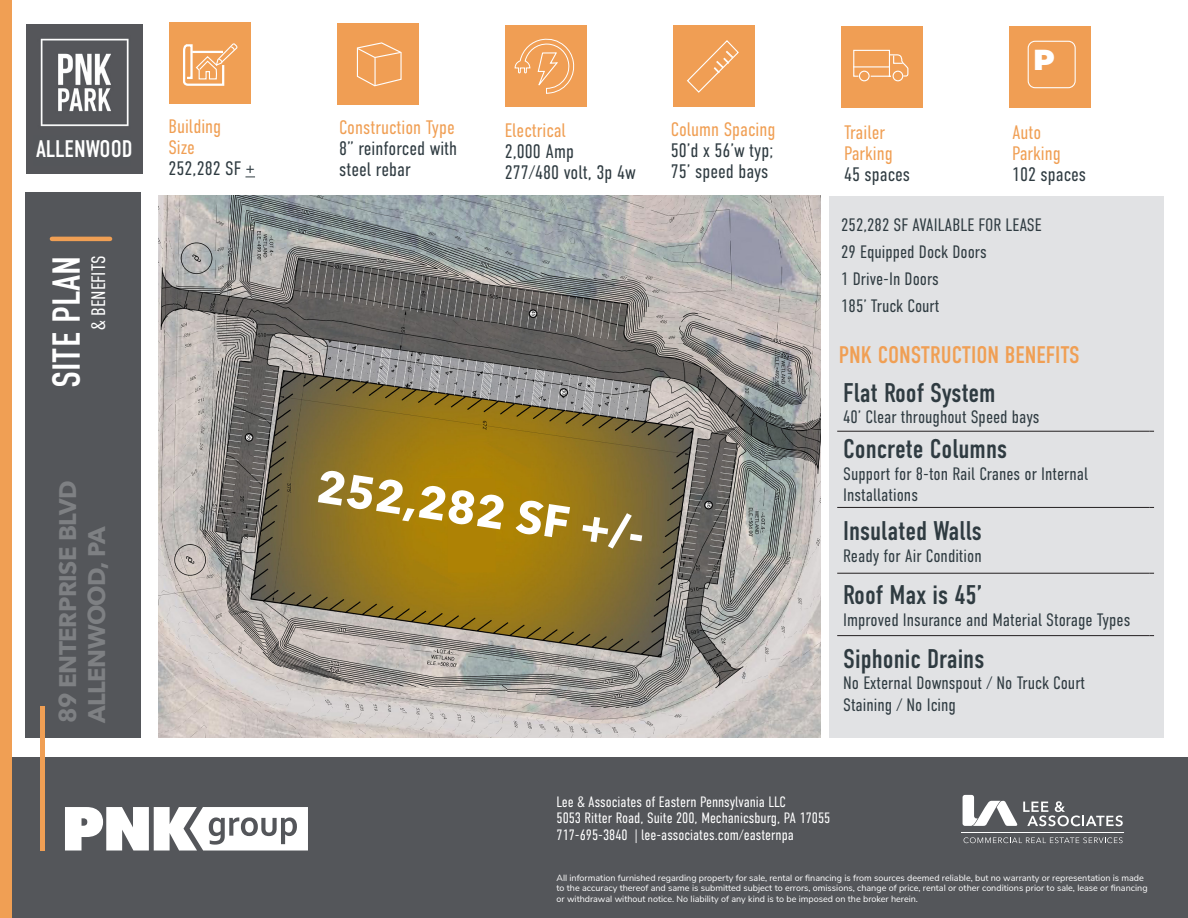
<style>
.page{position:relative;width:1188px;height:918px;background:#fff}
.page>*{position:absolute;margin:0;border:0;box-sizing:border-box;transform-origin:0 0}
.t1{font:700 45.6px "Avenir Next";color:#fff}
.t2{font:39px "DIN Condensed";color:#fff}
.t3{font:900 28.95px "Montserrat";color:#fff}
.t4{font:27px "DIN Condensed";color:#2f3b41}
.t5{font:700 24px "Avenir Next";letter-spacing:-.02em;color:#7e8083}
.t6{font:24px "DIN Condensed";color:#f09f54}
.t7{font:24px "DIN Condensed";color:#fff}
.t8{font:300 19.5px/21px "DIN Condensed";color:#2f3b41}
.t9{font:300 19.5px/21px "DIN Condensed";color:#f09f54}
.t10{font:300 19.5px "DIN Condensed";color:#fff}
.t11{font:300 18px/21.6px "DIN Condensed";color:#2f3b41}
.t12{font:300 15px/16.5px "DIN Condensed";color:#fff}
.Pa2{font:9px/10.8px "Nunito Sans";color:#fff}
</style>
<div class="page">
<div style="left:829px;top:196px;width:335px;height:542px;background:#e1e2e4"></div>
<div style="left:12px;top:758px;width:1176px;height:160px;background:#54565a"></div>
<div style="left:0;top:0;width:12px;height:918px;background:#f09f54"></div>
<div style="left:26px;top:192px;width:115px;height:546px;background:#54565a"></div>
<hr style="left:52px;top:237px;width:58px;height:4px;background:#f09f54">
<svg style="left:65px;top:807px;width:243px;height:44px"></svg>
<div style="left:40px;top:706px;width:5px;height:145px;background:#f09f54"></div>
<img style="left:158px;top:196px;width:662px;height:541px">
<div style="left:447px;top:478px;width:49px;height:95px;background:#ae8205"></div>
<img style="left:26px;top:24px;width:116px;height:149px">
<div style="left:33px;top:135px;width:98px;height:31px;background:#54565a"></div>
<div style="left:169px;top:23px;width:82px;height:81px;background:#f09f54"></div>
<div style="left:337px;top:23px;width:82px;height:81px;background:#f09e54"></div>
<div style="left:673px;top:25px;width:82px;height:82px;background:#f09e54"></div>
<svg style="left:183px;top:43px;width:55px;height:43px"></svg>
<svg style="left:356px;top:42px;width:46px;height:45px"></svg>
<hr style="left:374px;top:58px;width:2px;height:28px;background:#fff">
<svg style="left:687px;top:40px;width:52px;height:53px"></svg>
<div style="left:505px;top:25px;width:82px;height:82px;background:#f09e54"></div>
<div style="left:841px;top:26px;width:82px;height:81px;background:#f09e54"></div>
<div style="left:1009px;top:26px;width:82px;height:81px;background:#f09e54"></div>
<div style="left:859px;top:71px;width:11px;height:10px;border:1px solid #fff;border-radius:50%"></div>
<div style="left:893px;top:71px;width:10px;height:10px;border:1px solid #fff;border-radius:50%"></div>
<svg style="left:853px;top:49px;width:56px;height:28px"></svg>
<svg style="left:515px;top:38px;width:60px;height:56px"></svg>
<div style="left:1028px;top:41px;width:48px;height:47px;border:1px solid #fff;border-radius:7px"></div>
<hr style="left:837px;top:431px;width:313px;height:1px;background:#231f20">
<hr style="left:837px;top:507px;width:313px;height:1px;background:#231f20">
<hr style="left:837px;top:573px;width:313px;height:1px;background:#231f20">
<hr style="left:837px;top:635px;width:313px;height:1px;background:#231f20">
<svg style="left:963px;top:795px;width:160px;height:31px"></svg>
<svg style="left:964px;top:837px;width:159px;height:6px"></svg>
<hr style="left:962px;top:832px;width:162px;height:1px;background:#fff">
<p class="t7" style="left:36px;top:136px;width:98px">ALLENWOOD</p>
<p class="t2" style="left:45px;top:388px;width:134px;rotate:-90deg">SITE PLAN</p>
<p class="t10" style="left:88px;top:330px;width:75px;rotate:-90deg">&amp; BENEFITS</p>
<p class="t5" style="left:47px;top:723px;width:244px;rotate:-90deg">89 ENTERPRISE BLVD</p>
<p class="t5" style="left:76px;top:723px;width:199px;rotate:-90deg">ALLENWOOD, PA</p>
<p class="t9" style="left:168px;top:116px;width:54px">Building<br>Size</p>
<p class="t8" style="left:168px;top:158px;width:88px">252,282 SF +</p>
<p class="t9" style="left:339px;top:116px;width:117px">Construction Type</p>
<p class="t8" style="left:339px;top:137px;width:119px">8” reinforced with steel rebar</p>
<p class="t9" style="left:505px;top:120px;width:63px">Electrical</p>
<p class="t8" style="left:505px;top:141px;width:133px">2,000 Amp<br>277/480 volt, 3p 4w</p>
<p class="t9" style="left:671px;top:119px;width:106px">Column Spacing</p>
<p class="t8" style="left:671px;top:140px;width:104px">50’d x 56’w typ;<br>75’ speed bays</p>
<p class="t1" style="left:324px;top:446px;width:332px;rotate:9deg">252,282 SF +/-</p>
<p class="t9" style="left:844px;top:121px;width:50px">Trailer<br>Parking</p>
<p class="t8" style="left:844px;top:163px;width:68px">45 spaces</p>
<p class="t3" style="left:1033px;top:38px;width:23px">P</p>
<p class="t9" style="left:1012px;top:121px;width:31px">Auto</p>
<p class="t9" style="left:1012px;top:142px;width:50px">Parking</p>
<p class="t8" style="left:1012px;top:163px;width:76px">102 spaces</p>
<p class="t11" style="left:841px;top:214px;width:202px">252,282 SF AVAILABLE FOR LEASE</p>
<p class="t11" style="left:841px;top:241px;width:147px">29 Equipped Dock Doors</p>
<p class="t11" style="left:841px;top:268px;width:99px">1 Drive-In Doors</p>
<p class="t11" style="left:841px;top:295px;width:100px">185’ Truck Court</p>
<p class="t6" style="left:839px;top:341px;width:243px">PNK CONSTRUCTION BENEFITS</p>
<p class="t4" style="left:843px;top:377px;width:154px">Flat Roof System</p>
<p class="t11" style="left:843px;top:406px;width:198px">40’ Clear throughout Speed bays</p>
<p class="t4" style="left:843px;top:434px;width:165px">Concrete Columns</p>
<p class="t11" style="left:843px;top:463px;width:247px">Support for 8-ton Rail Cranes or Internal<br>Installations</p>
<p class="t4" style="left:843px;top:516px;width:140px">Insulated Walls</p>
<p class="t11" style="left:843px;top:545px;width:140px">Ready for Air Condition</p>
<p class="t4" style="left:843px;top:580px;width:140px">Roof Max is 45’</p>
<p class="t11" style="left:843px;top:609px;width:289px">Improved Insurance and Material Storage Types</p>
<p class="t4" style="left:843px;top:643px;width:143px">Siphonic Drains</p>
<p class="t11" style="left:843px;top:672px;width:243px">No External Downspout / No Truck Court<br>Staining / No Icing</p>
<p class="t12" style="left:557px;top:793px;width:231px">Lee &amp; Associates of Eastern Pennsylvania LLC</p>
<p class="t12" style="left:557px;top:810px;width:275px">5053 Ritter Road, Suite 200, Mechanicsburg, PA 17055<br>717-695-3840 | lee-associates.com/easternpa</p>
<p class="Pa2" style="left:557px;top:872px;width:593px">All information furnished regarding property for sale, rental or financing is from sources deemed reliable, but no warranty or representation is made to the accuracy thereof and same is submitted subject to errors, omissions, change of price, rental or other conditions prior to sale, lease or financing or withdrawal without notice. No liability of any kind is to be imposed on the broker herein.</p>
</div>
